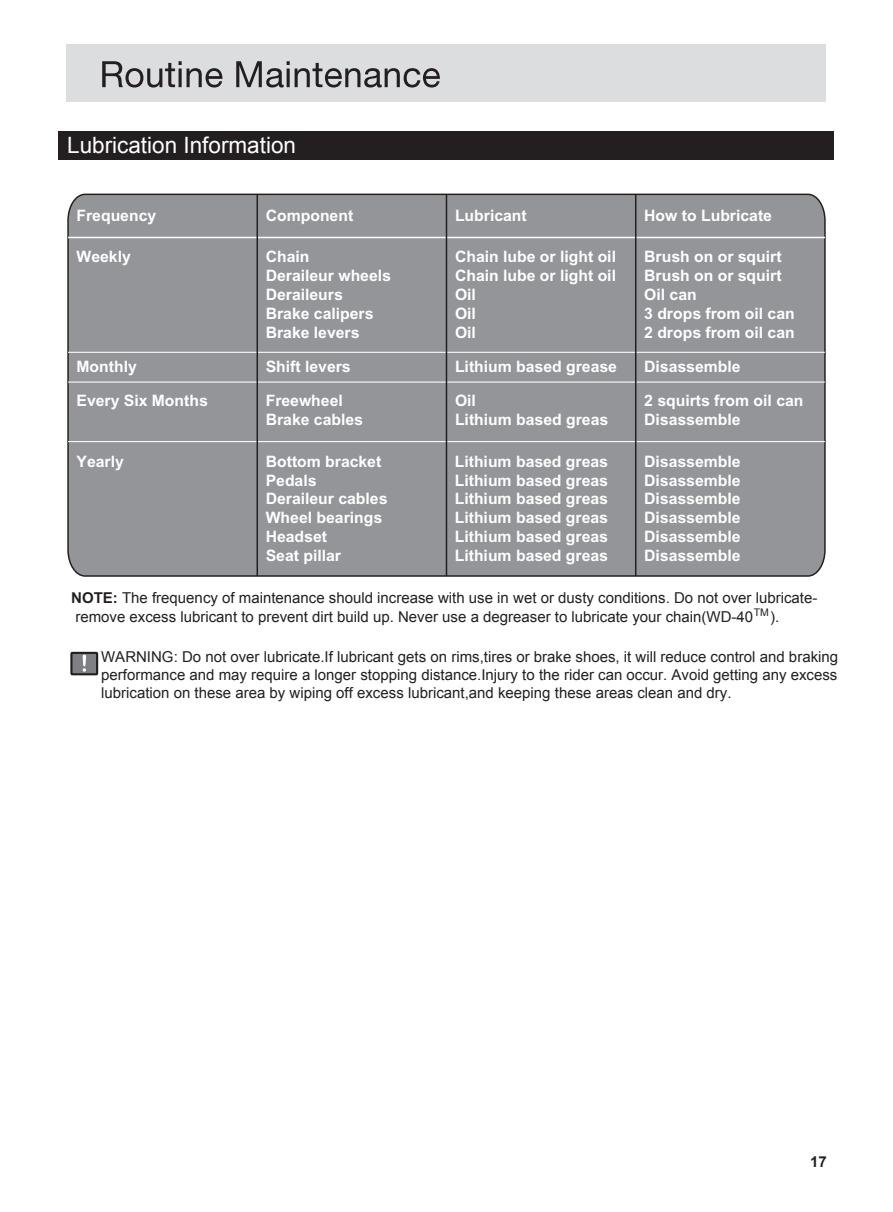
<style>
.page{position:relative;width:893px;height:1212px;background:#fff}
.page>*{position:absolute;margin:0;border:0;box-sizing:border-box;transform-origin:0 0}
.t1{font:22.5px "Arial";color:#fff}
.t2{font:700 15.75px/18.9px "Arial";color:#fff}
.t3{font:15px/18px "Arial";color:#231f20;text-align:justify}
.t4{font:700 15px "Arial";color:#231f20}
.t5{font:10.5px "Arial";color:#231f20}
.s1{font-weight:700}
</style>
<div class="page">
<div style="left:59px;top:131px;width:775px;height:28px;background:#231f20"></div>
<div style="left:71px;top:653px;width:26px;height:21px;background:#7e8083"></div>
<div style="left:70px;top:652px;width:28px;height:23px;border:2px solid #231f20"></div>
<svg style="left:83px;top:654px;width:3px;height:18px"></svg>
<div style="left:66px;top:44px;width:759px;height:58px;background:#dcdddf"></div>
<svg style="left:102px;top:61px;width:121px;height:27px"></svg>
<svg style="left:236px;top:61px;width:204px;height:27px"></svg>
<div style="left:67px;top:193px;width:759px;height:384px;background:#939598"></div>
<hr style="left:68px;top:237px;width:757px;height:1px;background:#fff">
<hr style="left:68px;top:352px;width:757px;height:1px;background:#fff">
<hr style="left:68px;top:381px;width:757px;height:2px;background:#fff">
<hr style="left:68px;top:441px;width:757px;height:1px;background:#fff">
<hr style="left:257px;top:194px;width:1px;height:382px;background:#231f20">
<hr style="left:446px;top:194px;width:1px;height:382px;background:#231f20">
<hr style="left:635px;top:194px;width:1px;height:382px;background:#231f20">
<h1 class="t1" style="left:67px;top:131px;width:230px">Lubrication Information</h1>
<p class="t2" style="left:266px;top:206px;width:89px">Component</p>
<p class="t2" style="left:455px;top:206px;width:73px">Lubricant</p>
<p class="t2" style="left:644px;top:206px;width:129px">How to Lubricate</p>
<p class="t2" style="left:77px;top:206px;width:81px">Frequency</p>
<p class="t2" style="left:77px;top:247px;width:56px">Weekly</p>
<p class="t2" style="left:266px;top:247px;width:127px">Chain<br>Deraileur wheels<br>Deraileurs<br>Brake calipers<br>Brake levers</p>
<p class="t2" style="left:266px;top:350px;width:86px;line-height:34px">Shift levers<br>Freewheel</p>
<p class="t2" style="left:266px;top:410px;width:99px">Brake cables</p>
<p class="t2" style="left:266px;top:452px;width:123px">Bottom bracket<br>Pedals<br>Deraileur cables<br>Wheel bearings<br>Headset<br>Seat pillar</p>
<p class="t2" style="left:455px;top:452px;width:155px;text-align:justify">Lithium based greas Lithium based greas Lithium based greas Lithium based greas Lithium based greas Lithium based greas</p>
<p class="t2" style="left:644px;top:452px;width:98px;text-align:justify">Disassemble Disassemble Disassemble Disassemble Disassemble Disassemble</p>
<p class="t2" style="left:455px;top:247px;width:163px">Chain lube or light oil<br>Chain lube or light oil<br>Oil<br>Oil<br>Oil</p>
<p class="t2" style="left:644px;top:247px;width:152px">Brush on or squirt<br>Brush on or squirt<br>Oil can<br>3 drops from oil can<br>2 drops from oil can</p>
<p class="t2" style="left:77px;top:350px;width:133px;line-height:34px">Monthly<br>Every Six Months</p>
<p class="t2" style="left:455px;top:357px;width:163px">Lithium based grease</p>
<p class="t2" style="left:644px;top:357px;width:98px">Disassemble</p>
<p class="t2" style="left:455px;top:391px;width:155px">Oil<br>Lithium based greas</p>
<p class="t2" style="left:644px;top:391px;width:161px">2 squirts from oil can<br>Disassemble</p>
<p class="t2" style="left:77px;top:452px;width:49px">Yearly</p>
<p class="t3" style="left:71px;top:588px;width:748px;line-height:19.2px"><span class="s1">NOTE:</span> The frequency of maintenance should increase with use in wet or dusty conditions. Do not over lubricate&shy;remove excess lubricant to prevent dirt build up. Never use a degreaser to lubricate your chain(WD-40 ).</p>
<p class="t5" style="left:754px;top:606px;width:17px">TM</p>
<p class="t3" style="left:101px;top:648px;width:738px">WARNING: Do not over lubricate.If lubricant gets on rims,tires or brake shoes, it will reduce control and braking performance and may require a longer stopping distance.Injury to the rider can occur. Avoid getting any excess lubrication on these area by wiping off excess lubricant,and keeping these areas clean and dry.</p>
<p class="t4" style="left:810px;top:1153px;width:18px">17</p>
</div>
